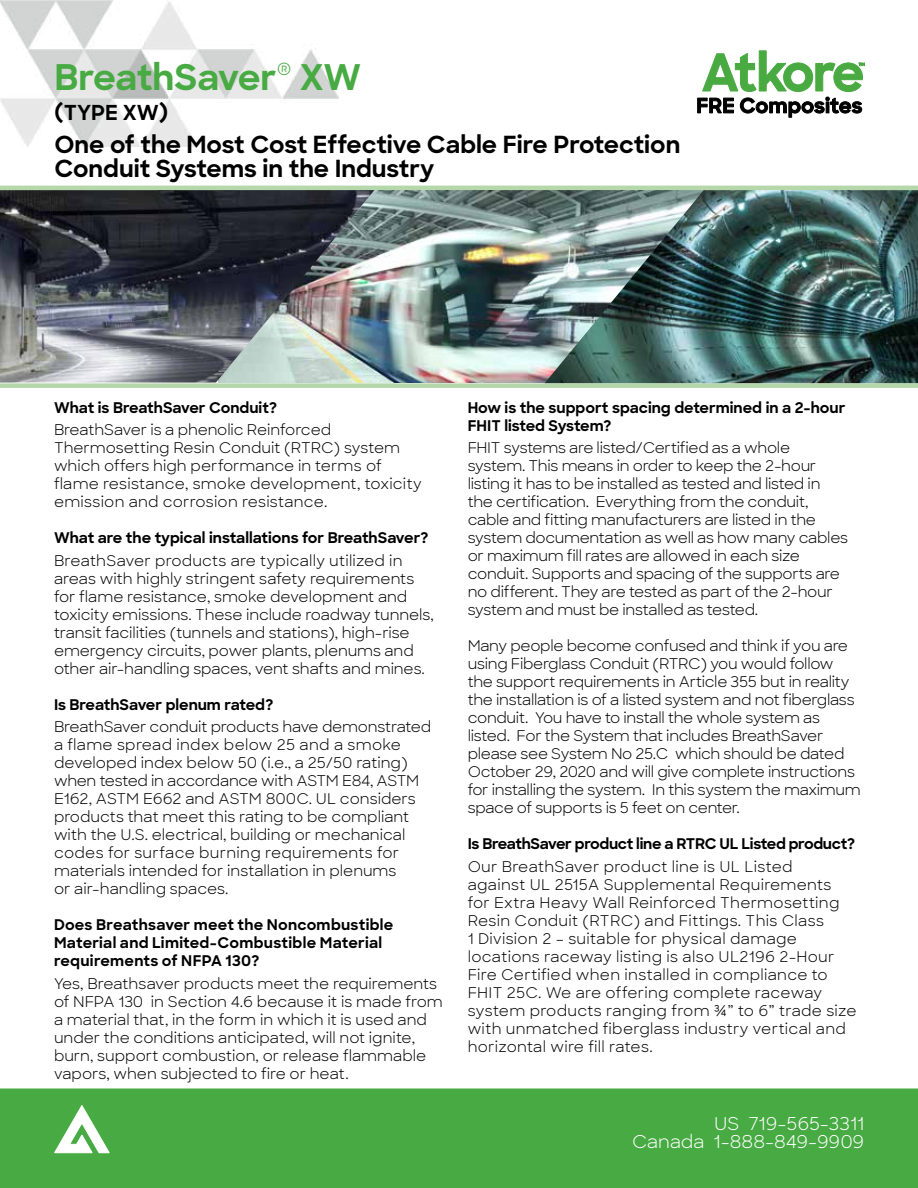
<style>
.page{position:relative;width:918px;height:1188px;background:#fff}
.page>*{position:absolute;margin:0;border:0;box-sizing:border-box;transform-origin:0 0}
.t1{font:700 36px "Sharp Sans";letter-spacing:-.01em;color:#47aa42}
.t2{font:700 24px/24px "Sharp Sans";color:#000}
.t3{font:700 21px "Sharp Sans";letter-spacing:-.005em;color:#000}
.t4{font:18px/18px "Sharp Sans";color:#fff;text-align:right}
.t5{font:16.65px "Sharp Sans";color:#47aa42}
.t6{font:15px/18px "Sharp Sans";letter-spacing:-.005em;color:#000}
.t7{font:15px/18px "Sharp Sans";letter-spacing:.02em;color:#000}
.t8{font:700 15px/18px "Sharp Sans";color:#000}
.t9{font:700 15px "Sharp Sans";letter-spacing:-.02em;color:#000}
</style>
<div class="page">
<div style="left:0;top:1089px;width:918px;height:99px;background:#47aa42"></div>
<img style="left:374px;top:190px;width:170px;height:193px">
<img style="left:0;top:190px;width:374px;height:193px">
<img style="left:544px;top:190px;width:374px;height:193px">
<div style="left:0;top:383px;width:918px;height:5px;background:#b5d7a9"></div>
<hr style="left:0;top:186px;width:918px;height:4px;background:#b5d7a9">
<svg style="left:55px;top:1105px;width:54px;height:48px"></svg>
<img style="left:0;top:0;width:339px;height:147px">
<svg style="left:698px;top:51px;width:166px;height:66px"></svg>
<h1 class="t1" style="left:55px;top:50px;width:224px">BreathSaver</h1>
<p class="t5" style="left:277px;top:55px;width:16px">®</p>
<h1 class="t1" style="left:300px;top:50px;width:63px">XW</h1>
<h3 class="t3" style="left:55px;top:97px;width:115px">(TYPE XW)</h3>
<h2 class="t2" style="left:55px;top:131px;width:627px">One of the Most Cost Effective Cable Fire Protection<br>Conduit Systems in the Industry</h2>
<p class="t8" style="left:54px;top:398px;width:225px">What is BreathSaver Conduit?</p>
<p class="t6" style="left:54px;top:420px;width:369px">BreathSaver is a phenolic Reinforced Thermosetting Resin Conduit (RTRC) system which offers high performance in terms of flame resistance, smoke development, toxicity emission and corrosion resistance.</p>
<p class="t8" style="left:54px;top:528px;width:376px">What are the typical installations for BreathSaver?</p>
<p class="t6" style="left:54px;top:550px;width:381px">BreathSaver products are typically utilized in areas with highly stringent safety requirements for flame resistance, smoke development and toxicity emissions. These include roadway tunnels, transit facilities (tunnels and stations), high-rise emergency circuits, power plants, plenums and other air-handling spaces, vent shafts and mines.</p>
<p class="t8" style="left:54px;top:695px;width:221px">Is BreathSaver plenum rated?</p>
<p class="t6" style="left:54px;top:717px;width:379px">BreathSaver conduit products have demonstrated a flame spread index below 25 and a smoke developed index below 50 (i.e., a 25/50 rating) when tested in accordance with ASTM E84, ASTM E162, ASTM E662 and ASTM 800C. UL considers products that meet this rating to be compliant with the U.S. electrical, building or mechanical codes for surface burning requirements for materials intended for installation in plenums<br>or air-handling spaces.</p>
<p class="t8" style="left:54px;top:915px;width:341px">Does Breathsaver meet the Noncombustible<br>Material and Limited-Combustible Material requirements of NFPA 130?</p>
<p class="t6" style="left:54px;top:973px;width:390px">Yes, Breathsaver products meet the requirements of NFPA 130 in Section 4.6 because it is made from a material that, in the form in which it is used and under the conditions anticipated, will not ignite, burn, support combustion, or release flammable vapors, when subjected to fire or heat.</p>
<p class="t8" style="left:468px;top:398px;width:379px">How is the support spacing determined in a 2-hour<br>FHIT listed System?</p>
<p class="t6" style="left:468px;top:438px;width:382px">FHIT systems are listed/Certified as a whole system. This means in order to keep the 2-hour listing it has to be installed as tested and listed in the certification. Everything from the conduit, cable and fitting manufacturers are listed in the system documentation as well as how many cables or maximum fill rates are allowed in each size conduit. Supports and spacing of the supports are no different. They are tested as part of the 2-hour system and must be installed as tested.</p>
<p class="t6" style="left:468px;top:636px;width:395px">Many people become confused and think if you are using Fiberglass Conduit (RTRC) you would follow the support requirements in Article 355 but in reality the installation is of a listed system and not fiberglass conduit. You have to install the whole system as listed. For the System that includes BreathSaver please see System No 25.C which should be dated October 29, 2020 and will give complete instructions for installing the system. In this system the maximum space of supports is 5 feet on center.</p>
<p class="t9" style="left:468px;top:833px;width:389px">Is BreathSaver product line a RTRC UL Listed product?</p>
<p class="t7" style="left:468px;top:856px;width:390px">Our BreathSaver product line is UL Listed<br>against UL 2515A Supplemental Requirements for Extra Heavy Wall Reinforced Thermosetting Resin Conduit (RTRC) and Fittings. This Class<br>1 Division 2 – suitable for physical damage locations raceway listing is also UL2196 2-Hour Fire Certified when installed in compliance to FHIT 25C. We are offering complete raceway system products ranging from ¾” to 6” trade size with unmatched fiberglass industry vertical and horizontal wire fill rates.</p>
<p class="t4" style="left:632px;top:1114px;width:234px">US 719-565-3311<br>Canada 1-888-849-9909</p>
</div>
